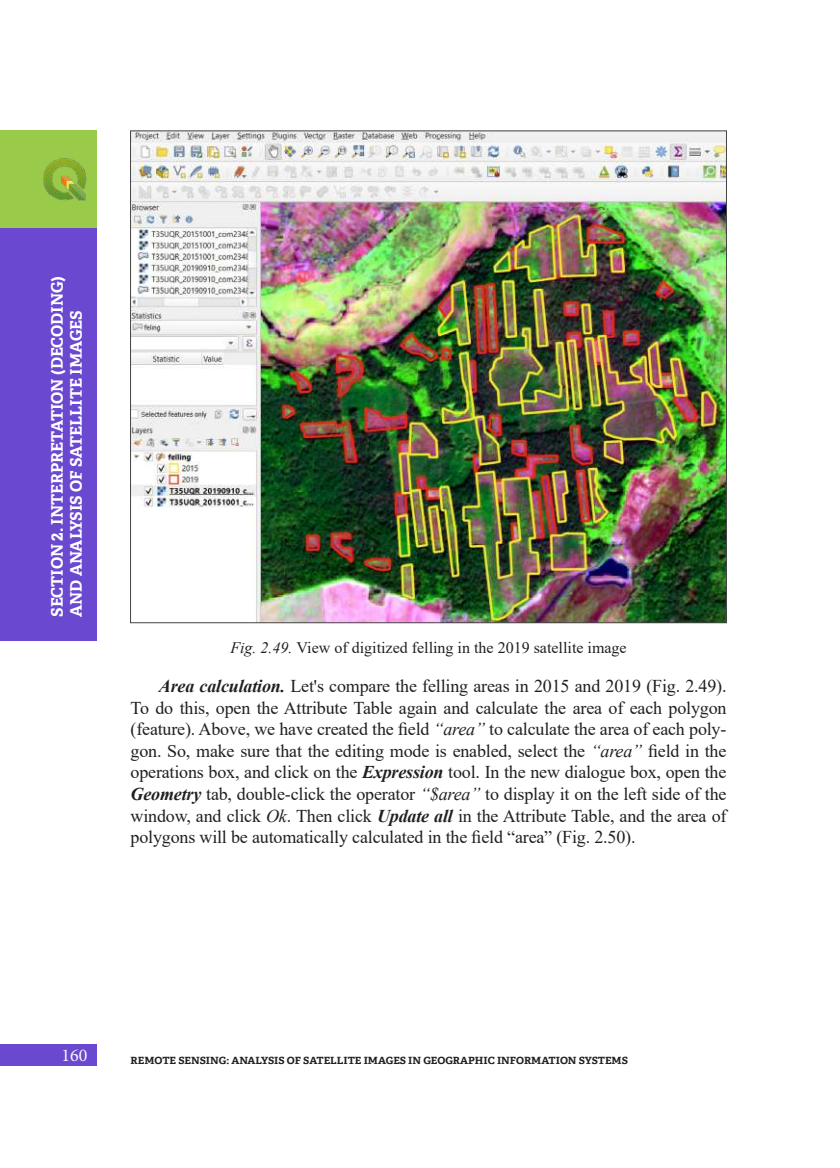
<style>
.page{position:relative;width:840px;height:1168px;background:#fff}
.page>*{position:absolute;margin:0;border:0;box-sizing:border-box;transform-origin:0 0}
.t1{font:18px/21.6px "Times New Roman";letter-spacing:-.01em;color:#231f20;text-align:justify}
.t2{font:18px "Minion Pro";color:#f7f7f8}
.t3{font:700 16px/19.2px "Adelle Cyrillic";color:#fff}
.t4{font:16px "Times New Roman";color:#231f20}
.t5{font:700 10px "Adelle Cyrillic";color:#231f20;scale:1.05 1}
.s1{font-size:19.2px}
.s2{font-style:italic}
.s3{font-weight:700;font-style:italic}
</style>
<div class="page">
<div style="left:0;top:1045px;width:96px;height:21px;background:#6b48d0"></div>
<div style="left:0;top:130px;width:96px;height:511px;background:#6b48d0"></div>
<div style="left:0;top:130px;width:96px;height:98px;background:#99ca49"></div>
<img style="left:43px;top:158px;width:44px;height:43px">
<img style="left:132px;top:133px;width:592px;height:488px">
<p class="t3" style="left:48px;top:617px;width:342px;rotate:-90deg">SECTION <span class="s1">2</span>. INTERPRETATION (DECODING)<br>AND ANALYSIS OF SATELLITE IMAGES</p>
<p class="t4" style="left:230px;top:637px;width:397px"><span class="s2">Fig. 2.49.</span> View of digitized felling in the 2019 satellite image</p>
<p class="t1" style="left:130px;top:674px;width:597px;text-indent:28px"><span class="s3">Area calculation.</span> Let's compare the felling areas in 2015 and 2019 (Fig. 2.49).<br>To do this, open the Attribute Table again and calculate the area of each polygon (feature). Above, we have created the field <span class="s2">“area”</span> to calculate the area of each poly&shy;gon. So, make sure that the editing mode is enabled, select the <span class="s2">“area”</span> field in the operations box, and click on the <span class="s3">Expression</span> tool. In the new dialogue box, open the <span class="s3">Geometry</span> tab, double-click the operator <span class="s2">“$area”</span> to display it on the left side of the window, and click <span class="s2">Ok</span>. Then click <span class="s3">Update all</span> in the Attribute Table, and the area of polygons will be automatically calculated in the field “area” (Fig. 2.50).</p>
<p class="t2" style="left:61px;top:1043px;width:27px">160</p>
<p class="t5" style="left:130px;top:1054px;width:475px">REMOTE SENSING: ANALYSIS OF SATELLITE IMAGES IN GEOGRAPHIC INFORMATION SYSTEMS</p>
</div>
